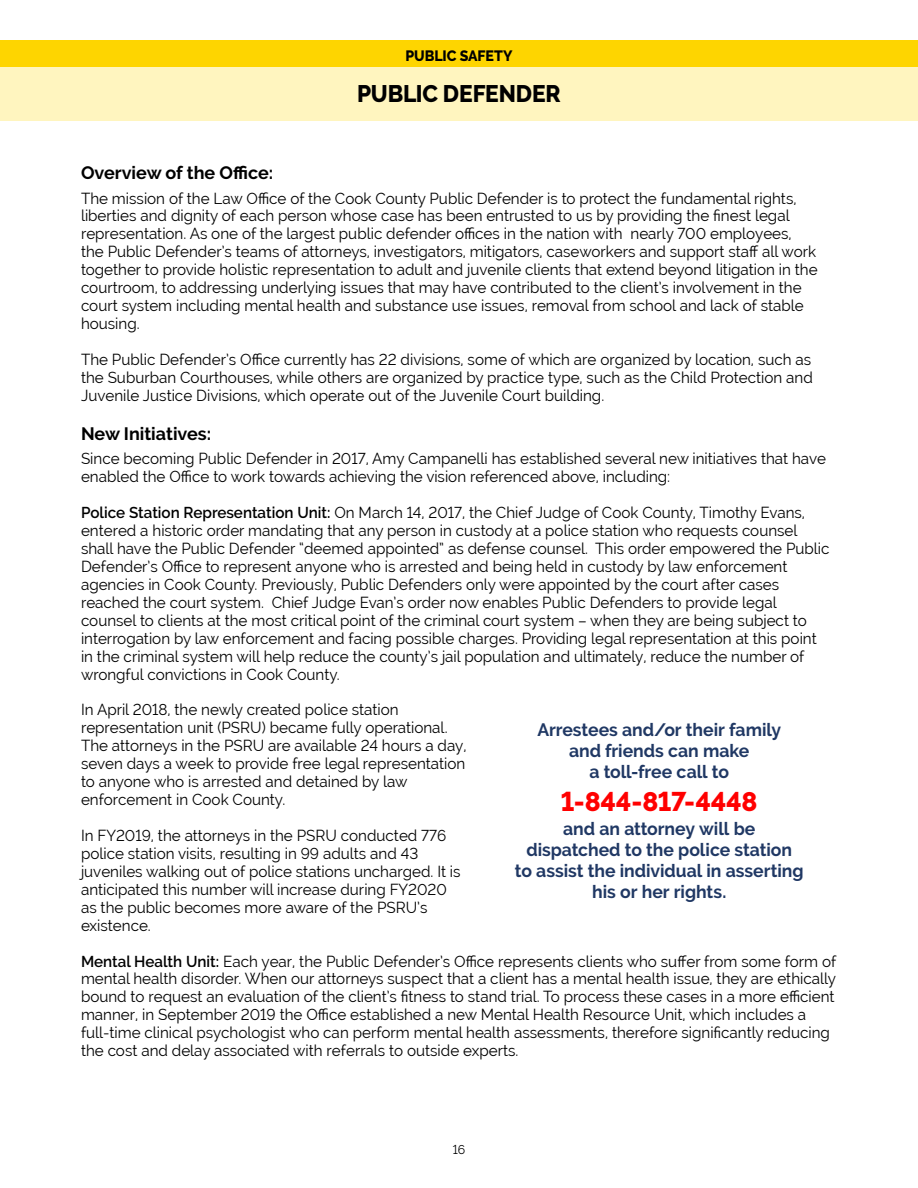
<style>
.page{position:relative;width:918px;height:1188px;background:#fff}
.page>*{position:absolute;margin:0;border:0;box-sizing:border-box;transform-origin:0 0}
.t1{font:800 26.85px "Raleway";letter-spacing:-.01em;color:#f00}
.t2{font:800 23.85px "Raleway";letter-spacing:-.005em;color:#000;scale:.95 1}
.t3{font:700 18px/20.9px "Raleway";color:#203864;text-align:center}
.t4{font:700 18px "Raleway";color:#000}
.t5{font:15.75px/18px "Raleway";color:#000}
.t6{font:800 15px "Raleway";letter-spacing:-.005em;color:#000;scale:.95 1}
.t7{font:12.75px "Raleway";color:#000}
.s1{font-weight:600}
</style>
<div class="page">
<div style="left:0;top:40px;width:918px;height:82px;background:#fff5bf"></div>
<div style="left:0;top:40px;width:918px;height:28px;background:#fed500"></div>
<p class="t6" style="left:405px;top:47px;width:114px">PUBLIC SAFETY</p>
<h2 class="t2" style="left:357px;top:80px;width:216px">PUBLIC DEFENDER</h2>
<p class="t4" style="left:81px;top:162px;width:194px">Overview of the Office:</p>
<p class="t5" style="left:81px;top:189px;width:738px">The mission of the Law Office of the Cook County Public Defender is to protect the fundamental rights, liberties and dignity of each person whose case has been entrusted to us by providing the finest legal representation. As one of the largest public defender offices in the nation with nearly 700 employees, the Public Defender’s teams of attorneys, investigators, mitigators, caseworkers and support staff all work together to provide holistic representation to adult and juvenile clients that extend beyond litigation in the courtroom, to addressing underlying issues that may have contributed to the client’s involvement in the court system including mental health and substance use issues, removal from school and lack of stable housing.</p>
<p class="t5" style="left:81px;top:350px;width:733px;text-align:justify">The Public Defender’s Office currently has 22 divisions, some of which are organized by location, such as the Suburban Courthouses, while others are organized by practice type, such as the Child Protection and Juvenile Justice Divisions, which operate out of the Juvenile Court building.</p>
<p class="t4" style="left:81px;top:423px;width:132px">New Initiatives:</p>
<p class="t5" style="left:81px;top:450px;width:747px">Since becoming Public Defender in 2017, Amy Campanelli has established several new initiatives that have enabled the Office to work towards achieving the vision referenced above, including:</p>
<p class="t5" style="left:81px;top:504px;width:750px"><span class="s1">Police Station Representation Unit:</span> On March 14, 2017, the Chief Judge of Cook County, Timothy Evans, entered a historic order mandating that any person in custody at a police station who requests counsel shall have the Public Defender “deemed appointed” as defense counsel. This order empowered the Public Defender’s Office to represent anyone who is arrested and being held in custody by law enforcement agencies in Cook County. Previously, Public Defenders only were appointed by the court after cases reached the court system. Chief Judge Evan’s order now enables Public Defenders to provide legal counsel to clients at the most critical point of the criminal court system – when they are being subject to interrogation by law enforcement and facing possible charges. Providing legal representation at this point in the criminal system will help reduce the county’s jail population and ultimately, reduce the number of wrongful convictions in Cook County.</p>
<p class="t5" style="left:81px;top:701px;width:387px">In April 2018, the newly created police station representation unit (PSRU) became fully operational.<br>The attorneys in the PSRU are available 24 hours a day, seven days a week to provide free legal representation to anyone who is arrested and detained by law enforcement in Cook County.</p>
<p class="t5" style="left:81px;top:826px;width:381px">In FY2019, the attorneys in the PSRU conducted 776 police station visits, resulting in 99 adults and 43 juveniles walking out of police stations uncharged. It is anticipated this number will increase during FY2020 as the public becomes more aware of the PSRU’s existence.</p>
<p class="t5" style="left:81px;top:952px;width:757px"><span class="s1">Mental Health Unit:</span> Each year, the Public Defender’s Office represents clients who suffer from some form of mental health disorder. When our attorneys suspect that a client has a mental health issue, they are ethically bound to request an evaluation of the client’s fitness to stand trial. To process these cases in a more efficient manner, in September 2019 the Office established a new Mental Health Resource Unit, which includes a full-time clinical psychologist who can perform mental health assessments, therefore significantly reducing the cost and delay associated with referrals to outside experts.</p>
<p class="t3" style="left:537px;top:720px;width:245px">Arrestees and/or their family and friends can make<br>a toll-free call to</p>
<h1 class="t1" style="left:561px;top:786px;width:198px">1-844-817-4448</h1>
<p class="t3" style="left:515px;top:818px;width:290px">and an attorney will be dispatched to the police station<br>to assist the individual in asserting his or her rights.</p>
<p class="t7" style="left:453px;top:1142px;width:14px">16</p>
</div>
